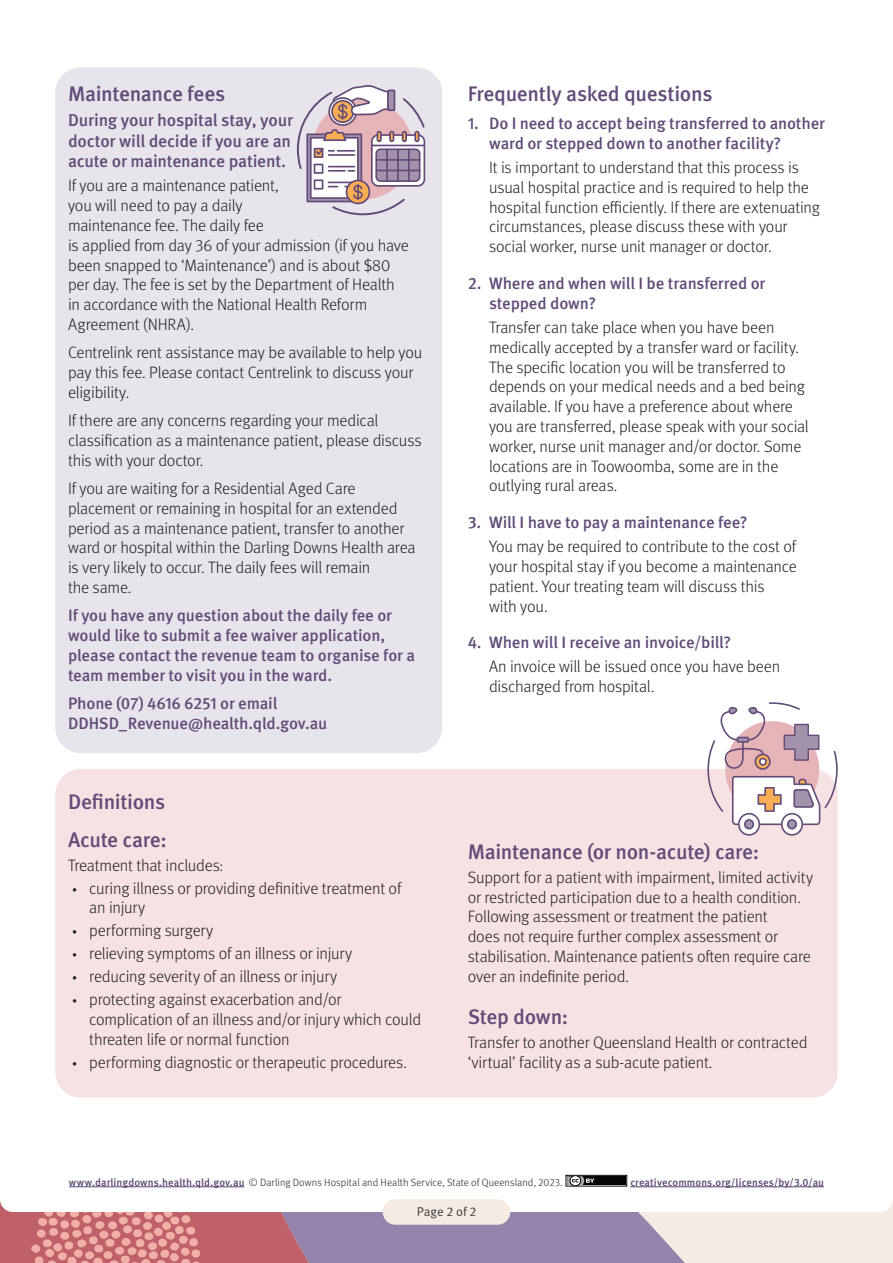
<style>
.page{position:relative;width:893px;height:1263px;background:#fff}
.page>*{position:absolute;margin:0;border:0;box-sizing:border-box;transform-origin:0 0}
.Body_Header{font:500 21px "Meta Pro";letter-spacing:-.02em;color:#614b78}
.Body_Header-2{font:500 17.25px/20.7px "Meta Pro";letter-spacing:-.015em;color:#614b78;text-align:justify}
.Body{font:300 16.5px/19.8px "Meta Pro";letter-spacing:-.015em;color:#231f20}
.Body-2{font:500 16.5px/19.8px "Meta Pro";letter-spacing:-.01em;color:#624b78}
.Body_Header-3{font:500 16.5px/19.8px "Meta Pro";letter-spacing:-.01em;color:#614b78}
.t1{font:12.75px "Meta Pro Norm";letter-spacing:.005em;color:#3e3e3f}
.t2{font:300 10.5px "Meta Pro";letter-spacing:.005em;color:#231f20}
.t3{font:500 10.5px "Meta Pro";letter-spacing:.005em;color:#5a446f}
.s1{font-size:12px}
.s2{font-weight:500;color:#5a446f}
</style>
<div class="page">
<div style="left:201px;top:1212px;width:73px;height:51px;background:#c06069"></div>
<svg style="left:0;top:1212px;width:201px;height:51px;background:#d17d7e"></svg>
<hr style="left:69px;top:1186px;width:175px;height:1px;background:#5a446f">
<hr style="left:630px;top:1186px;width:194px;height:1px;background:#5a446f">
<svg style="left:274px;top:1174px;width:451px;height:89px"></svg>
<div style="left:55px;top:67px;width:387px;height:686px;background:#e7e4eb;border-radius:26px"></div>
<div style="left:55px;top:769px;width:783px;height:329px;background:#f6e2e3;border-radius:26px"></div>
<svg style="left:739px;top:814px;width:20px;height:21px"></svg>
<div style="left:738px;top:813px;width:22px;height:23px;border:2px solid #624b78;border-radius:50%"></div>
<svg style="left:782px;top:814px;width:20px;height:21px"></svg>
<div style="left:781px;top:813px;width:22px;height:23px;border:2px solid #624b78;border-radius:50%"></div>
<div style="left:744px;top:819px;width:10px;height:10px;border:2px solid #624b78;border-radius:50%"></div>
<div style="left:787px;top:819px;width:10px;height:10px;border:2px solid #624b78;border-radius:50%"></div>
<svg style="left:707px;top:702px;width:130px;height:124px"></svg>
<svg style="left:296px;top:85px;width:130px;height:131px"></svg>
<p class="Body_Header" style="left:68px;top:77px;width:159px">Maintenance fees</p>
<p class="Body_Header-2" style="left:68px;top:108px;width:227px">During your hospital stay, your doctor will decide if you are an acute or maintenance patient.</p>
<p class="Body" style="left:68px;top:175px;width:342px">If you are a maintenance patient,<br>you will need to pay a daily<br>maintenance fee. The daily fee<br>is applied from day 36 of your admission (if you have been snapped to ‘Maintenance’) and is about $80 per day. The fee is set by the Department of Health in accordance with the National Health Reform Agreement (NHRA).</p>
<p class="Body" style="left:68px;top:342px;width:356px">Centrelink rent assistance may be available to help you pay this fee. Please contact Centrelink to discuss your eligibility.</p>
<p class="Body" style="left:68px;top:410px;width:355px">If there are any concerns regarding your medical classification as a maintenance patient, please discuss this with your doctor.</p>
<p class="Body" style="left:68px;top:478px;width:349px">If you are waiting for a Residential Aged Care placement or remaining in hospital for an extended period as a maintenance patient, transfer to another ward or hospital within the Darling Downs Health area is very likely to occur. The daily fees will remain<br>the same.</p>
<p class="Body-2" style="left:68px;top:605px;width:348px">If you have any question about the daily fee or would like to submit a fee waiver application, please contact the revenue team to organise for a team member to visit you in the ward.</p>
<p class="Body-2" style="left:68px;top:692px;width:261px">Phone (07) 4616 6251 or email<br>DDHSD_Revenue@health.qld.gov.au</p>
<p class="Body_Header" style="left:68px;top:785px;width:99px">Definitions</p>
<p class="Body_Header" style="left:68px;top:823px;width:100px">Acute care:</p>
<p class="Body" style="left:68px;top:854px;width:157px">Treatment that includes:</p>
<p class="Body" style="left:89px;top:877px;width:314px;text-indent:-17px"><span class="s1">•</span> curing illness or providing definitive treatment of an injury</p>
<p class="Body" style="left:72px;top:920px;width:143px"><span class="s1">•</span> performing surgery</p>
<p class="Body" style="left:72px;top:943px;width:282px"><span class="s1">•</span> relieving symptoms of an illness or injury</p>
<p class="Body" style="left:72px;top:966px;width:266px"><span class="s1">•</span> reducing severity of an illness or injury</p>
<p class="Body" style="left:89px;top:989px;width:333px;text-indent:-17px"><span class="s1">•</span> protecting against exacerbation and/or complication of an illness and/or injury which could threaten life or normal function</p>
<p class="Body" style="left:72px;top:1051px;width:336px"><span class="s1">•</span> performing diagnostic or therapeutic procedures.</p>
<p class="Body_Header" style="left:468px;top:77px;width:246px">Frequently asked questions</p>
<p class="Body_Header-3" style="left:489px;top:113px;width:337px;text-indent:-21px">1. Do I need to accept being transferred to another ward or stepped down to another facility?</p>
<p class="Body" style="left:489px;top:157px;width:332px">It is important to understand that this process is usual hospital practice and is required to help the hospital function efficiently. If there are extenuating circumstances, please discuss these with your social worker, nurse unit manager or doctor.</p>
<p class="Body_Header-3" style="left:489px;top:272px;width:278px;text-indent:-21px">2. Where and when will I be transferred or stepped down?</p>
<p class="Body" style="left:489px;top:316px;width:321px">Transfer can take place when you have been medically accepted by a transfer ward or facility.<br>The specific location you will be transferred to depends on your medical needs and a bed being available. If you have a preference about where you are transferred, please speak with your social worker, nurse unit manager and/or doctor. Some locations are in Toowoomba, some are in the outlying rural areas.</p>
<p class="Body_Header-3" style="left:468px;top:511px;width:281px">3. Will I have to pay a maintenance fee?</p>
<p class="Body" style="left:489px;top:536px;width:309px">You may be required to contribute to the cost of your hospital stay if you become a maintenance patient. Your treating team will discuss this<br>with you.</p>
<p class="Body_Header-3" style="left:468px;top:632px;width:265px">4. When will I receive an invoice/bill?</p>
<p class="Body" style="left:489px;top:656px;width:293px">An invoice will be issued once you have been discharged from hospital.</p>
<p class="Body_Header" style="left:468px;top:835px;width:293px">Maintenance (or non-acute) care:</p>
<p class="Body" style="left:468px;top:866px;width:347px">Support for a patient with impairment, limited activity or restricted participation due to a health condition.<br>Following assessment or treatment the patient<br>does not require further complex assessment or stabilisation. Maintenance patients often require care over an indefinite period.</p>
<p class="Body_Header" style="left:468px;top:1000px;width:102px">Step down:</p>
<p class="Body" style="left:468px;top:1032px;width:341px">Transfer to another Queensland Health or contracted ‘virtual’ facility as a sub-acute patient.</p>
<p class="t2" style="left:69px;top:1174px;width:495px"><span class="s2">www.darlingdowns.health.qld.gov.au</span> © Darling Downs Hospital and Health Service, State of Queensland, 2023.</p>
<p class="t3" style="left:630px;top:1174px;width:195px">creativecommons.org/licenses/by/3.0/au</p>
<p class="t1" style="left:417px;top:1202px;width:61px">Page 2 of 2</p>
</div>
